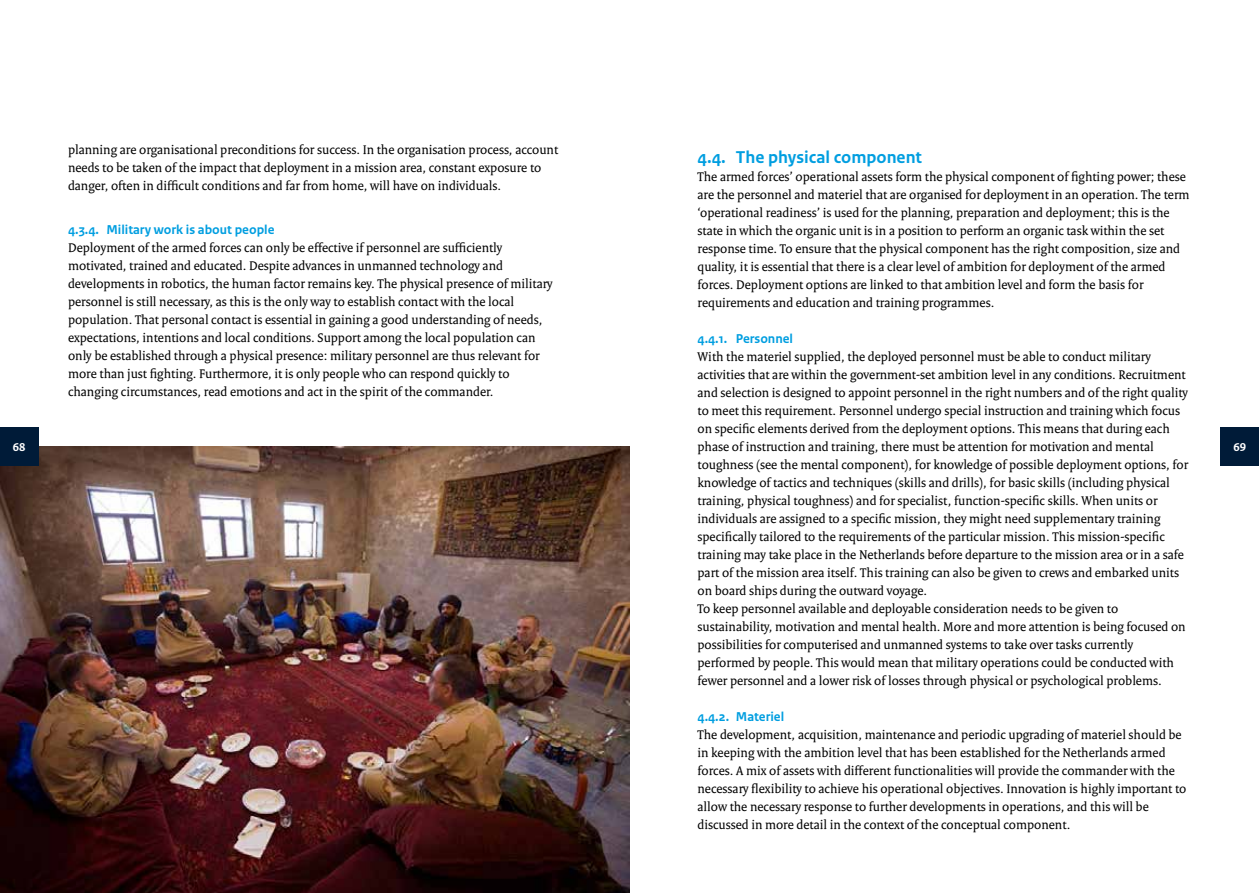
<style>
.page{position:relative;width:1259px;height:893px;background:#fff}
.page>*{position:absolute;margin:0;border:0;box-sizing:border-box;transform-origin:0 0}
.t1{font:700 18px "Rijksoverheid Sans Text";color:#009ee0}
.t2{font:13.5px/18px "Rijksoverheid Serif";color:#000}
.t3{font:700 13.5px "Rijksoverheid Sans Text";color:#009ee0}
.t4{font:700 12px "Rijksoverheid Sans Text";color:#fff}
</style>
<div class="page">
<div style="left:1220px;top:427px;width:39px;height:39px;background:#001b38"></div>
<img style="left:0;top:446px;width:629px;height:447px">
<div style="left:0;top:427px;width:38px;height:39px;background:#001b38"></div>
<p class="t4" style="left:13px;top:440px;width:14px">68</p>
<p class="t2" style="left:68px;top:141px;width:492px">planning are organisational preconditions for success. In the organisation process, account needs to be taken of the impact that deployment in a mission area, constant exposure to danger, often in difficult conditions and far from home, will have on individuals.</p>
<p class="t3" style="left:68px;top:222px;width:208px">4.3.4. Military work is about people</p>
<p class="t2" style="left:68px;top:239px;width:486px">Deployment of the armed forces can only be effective if personnel are sufficiently motivated, trained and educated. Despite advances in unmanned technology and developments in robotics, the human factor remains key. The physical presence of military personnel is still necessary, as this is the only way to establish contact with the local population. That personal contact is essential in gaining a good understanding of needs, expectations, intentions and local conditions. Support among the local population can only be established through a physical presence: military personnel are thus relevant for more than just fighting. Furthermore, it is only people who can respond quickly to changing circumstances, read emotions and act in the spirit of the commander.</p>
<h1 class="t1" style="left:697px;top:147px;width:226px">4.4. The physical component</h1>
<p class="t2" style="left:697px;top:167px;width:493px">The armed forces’ operational assets form the physical component of fighting power; these are the personnel and materiel that are organised for deployment in an operation. The term ‘operational readiness’ is used for the planning, preparation and deployment; this is the state in which the organic unit is in a position to perform an organic task within the set response time. To ensure that the physical component has the right composition, size and quality, it is essential that there is a clear level of ambition for deployment of the armed forces. Deployment options are linked to that ambition level and form the basis for requirements and education and training programmes.</p>
<p class="t3" style="left:697px;top:331px;width:97px">4.4.1. Personnel</p>
<p class="t2" style="left:697px;top:347px;width:492px">With the materiel supplied, the deployed personnel must be able to conduct military activities that are within the government-set ambition level in any conditions. Recruitment and selection is designed to appoint personnel in the right numbers and of the right quality to meet this requirement. Personnel undergo special instruction and training which focus on specific elements derived from the deployment options. This means that during each phase of instruction and training, there must be attention for motivation and mental toughness (see the mental component), for knowledge of possible deployment options, for knowledge of tactics and techniques (skills and drills), for basic skills (including physical training, physical toughness) and for specialist, function-specific skills. When units or individuals are assigned to a specific mission, they might need supplementary training specifically tailored to the requirements of the particular mission. This mission-specific training may take place in the Netherlands before departure to the mission area or in a safe part of the mission area itself. This training can also be given to crews and embarked units on board ships during the outward voyage.<br>To keep personnel available and deployable consideration needs to be given to sustainability, motivation and mental health. More and more attention is being focused on possibilities for computerised and unmanned systems to take over tasks currently performed by people. This would mean that military operations could be conducted with fewer personnel and a lower risk of losses through physical or psychological problems.</p>
<p class="t3" style="left:697px;top:708px;width:88px">4.4.2. Materiel</p>
<p class="t2" style="left:697px;top:725px;width:490px">The development, acquisition, maintenance and periodic upgrading of materiel should be in keeping with the ambition level that has been established for the Netherlands armed forces. A mix of assets with different functionalities will provide the commander with the necessary flexibility to achieve his operational objectives. Innovation is highly important to allow the necessary response to further developments in operations, and this will be discussed in more detail in the context of the conceptual component.</p>
<p class="t4" style="left:1233px;top:440px;width:14px">69</p>
</div>
